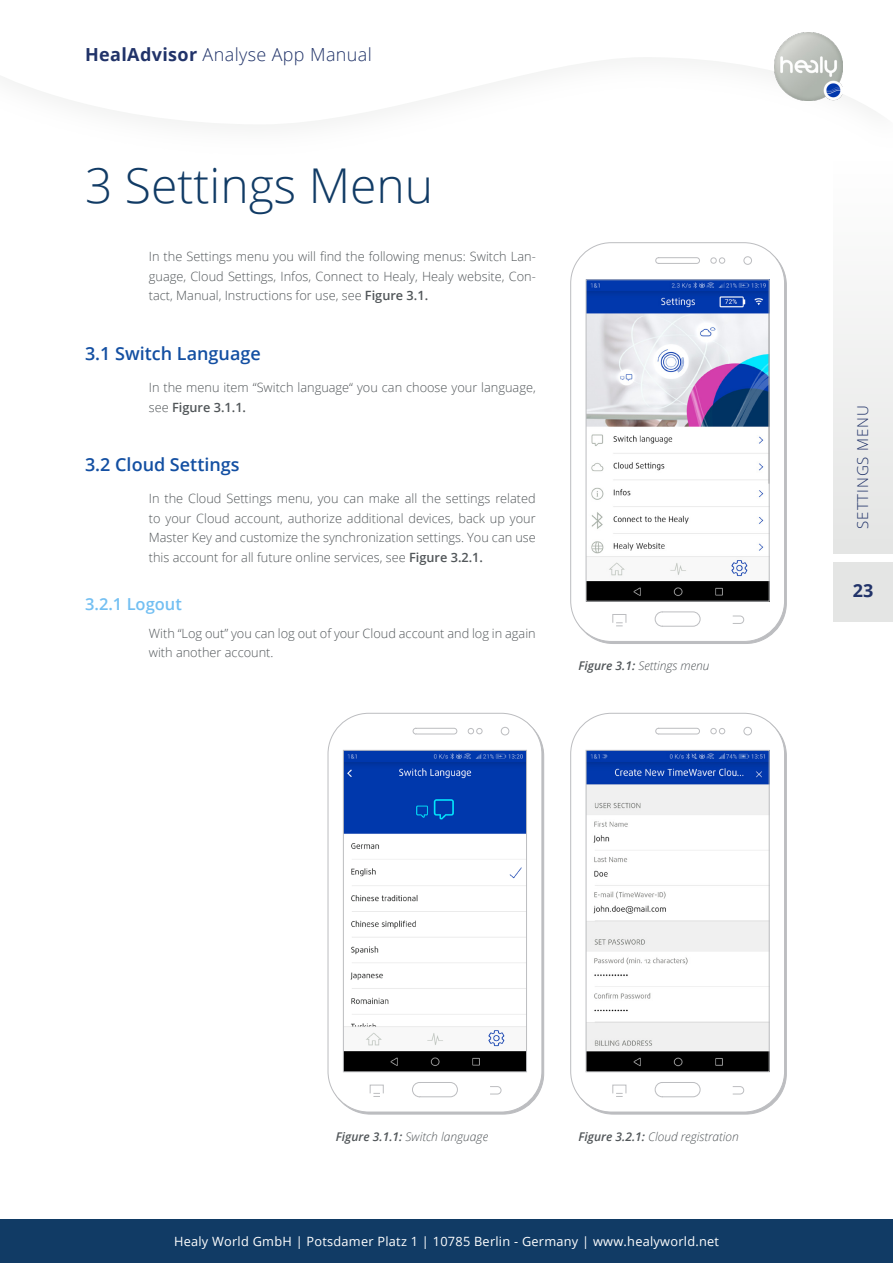
<style>
.page{position:relative;width:893px;height:1263px;background:#fff}
.page>*{position:absolute;margin:0;border:0;box-sizing:border-box;transform-origin:0 0}
.B_Ü1{font:300 48px "Open Sans";color:#113b65}
.B_Ü2{font:600 18px "Open Sans";color:#134fa2}
.t1{font:300 18px "Open Sans";letter-spacing:.02em;color:#213369}
.t2{font:700 18px "Open Sans";color:#213369}
.B_Ü3{font:600 16.5px "Open Sans";color:#73bff2}
.t3{font:300 15px "Open Sans";letter-spacing:.06em;color:#213369}
.B_Fließtext{font:300 12.75px/19.5px "Open Sans";color:#515659;text-align:justify}
.t4{font:12.75px "Open Sans";letter-spacing:.02em;color:#fff}
.B_BU_small_kursiv{font:italic 300 12px "Open Sans";color:#515659}
.s1{font-weight:700}
.s2{font-weight:600}
</style>
<div class="page">
<div style="left:833px;top:161px;width:60px;height:392px;background:linear-gradient(to right,#f1f1f1,#f1f1f1)"></div>
<div style="left:833px;top:562px;width:60px;height:59px;background:#e4e5e4"></div>
<svg style="left:4px;top:58px;width:867px;height:66px"></svg>
<img style="left:774px;top:32px;width:69px;height:69px">
<div style="left:0;top:1219px;width:893px;height:44px;background:#113b65"></div>
<div style="left:570px;top:242px;width:215px;height:400px;border:1px solid #bcbdc0;border-radius:41px"></div>
<div style="left:744px;top:256px;width:8px;height:9px;border:1px solid #bcbdc0;border-radius:50%"></div>
<svg style="left:654px;top:611px;width:47px;height:16px"></svg>
<svg style="left:655px;top:257px;width:45px;height:7px"></svg>
<svg style="left:710px;top:257px;width:15px;height:7px"></svg>
<svg style="left:732px;top:615px;width:12px;height:9px"></svg>
<div style="left:612px;top:614px;width:14px;height:9px;border:1px solid #bcbdc0"></div>
<svg style="left:616px;top:622px;width:7px;height:4px"></svg>
<img style="left:588px;top:281px;width:179px;height:318px">
<div style="left:586px;top:279px;width:183px;height:322px;border:1px solid #bcbdc0"></div>
<div style="left:328px;top:713px;width:214px;height:399px;border:1px solid #bcbdc0;border-radius:41px"></div>
<div style="left:501px;top:727px;width:8px;height:8px;border:1px solid #bcbdc0;border-radius:50%"></div>
<svg style="left:412px;top:1082px;width:46px;height:15px"></svg>
<svg style="left:412px;top:728px;width:45px;height:7px"></svg>
<svg style="left:468px;top:728px;width:15px;height:6px"></svg>
<svg style="left:490px;top:1086px;width:12px;height:8px"></svg>
<div style="left:370px;top:1085px;width:14px;height:9px;border:1px solid #bcbdc0"></div>
<svg style="left:373px;top:1093px;width:7px;height:4px"></svg>
<img style="left:345px;top:752px;width:180px;height:318px">
<div style="left:343px;top:750px;width:184px;height:322px;border:1px solid #bcbdc0"></div>
<div style="left:570px;top:713px;width:215px;height:399px;border:1px solid #bcbdc0;border-radius:41px"></div>
<div style="left:744px;top:727px;width:8px;height:8px;border:1px solid #bcbdc0;border-radius:50%"></div>
<svg style="left:654px;top:1082px;width:47px;height:15px"></svg>
<svg style="left:655px;top:728px;width:45px;height:7px"></svg>
<svg style="left:710px;top:728px;width:15px;height:6px"></svg>
<svg style="left:732px;top:1086px;width:12px;height:8px"></svg>
<div style="left:612px;top:1085px;width:14px;height:9px;border:1px solid #bcbdc0"></div>
<svg style="left:616px;top:1093px;width:7px;height:4px"></svg>
<img style="left:588px;top:752px;width:179px;height:318px">
<div style="left:586px;top:750px;width:183px;height:322px;border:1px solid #bcbdc0"></div>
<h2 class="t1" style="left:85px;top:43px;width:288px"><span class="s1">HealAdvisor</span> Analyse App Manual</h2>
<p class="B_Ü1" style="left:85px;top:152px;width:350px">3 Settings Menu</p>
<p class="B_Fließtext" style="left:149px;top:247px;width:388px">In the Settings menu you will find the following menus: Switch Lan&shy;guage, Cloud Settings, Infos, Connect to Healy, Healy website, Con&shy;tact, Manual, Instructions for use, see <span class="s2">Figure 3.1.</span></p>
<p class="B_Ü2" style="left:85px;top:341px;width:177px">3.1 Switch Language</p>
<p class="B_Fließtext" style="left:149px;top:377px;width:388px">In the menu item “Switch language“ you can choose your language, see <span class="s2">Figure 3.1.1.</span></p>
<p class="B_Ü2" style="left:85px;top:452px;width:156px">3.2 Cloud Settings</p>
<p class="B_Fließtext" style="left:149px;top:489px;width:388px">In the Cloud Settings menu, you can make all the settings related to your Cloud account, authorize additional devices, back up your Master Key and customize the synchronization settings. You can use this account for all future online services, see <span class="s2">Figure 3.2.1.</span></p>
<p class="B_Ü3" style="left:85px;top:593px;width:98px">3.2.1 Logout</p>
<p class="B_Fließtext" style="left:149px;top:623px;width:388px">With “Log out” you can log out of your Cloud account and log in again with another account.</p>
<p class="B_BU_small_kursiv" style="left:579px;top:657px;width:133px"><span class="s2">Figure 3.1:</span> Settings menu</p>
<p class="t3" style="left:852px;top:529px;width:125px;rotate:-90deg">SETTINGS MENU</p>
<h2 class="t2" style="left:853px;top:578px;width:22px">23</h2>
<p class="B_BU_small_kursiv" style="left:336px;top:1128px;width:154px"><span class="s2">Figure 3.1.1:</span> Switch language</p>
<p class="B_BU_small_kursiv" style="left:579px;top:1128px;width:162px"><span class="s2">Figure 3.2.1:</span> Cloud registration</p>
<p class="t4" style="left:174px;top:1233px;width:546px">Healy World GmbH | Potsdamer Platz 1 | 10785 Berlin - Germany | www.healyworld.net</p>
</div>
